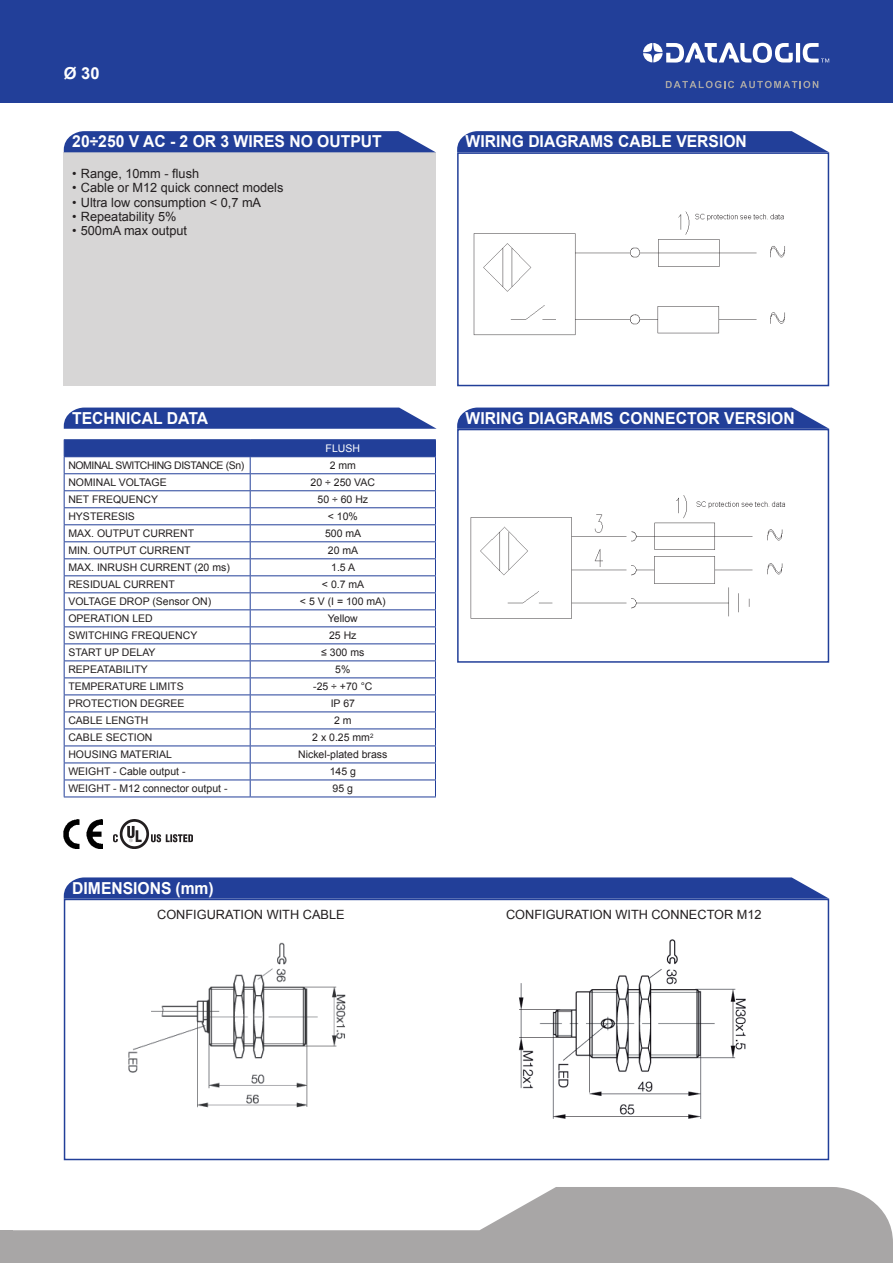
<style>
.page{position:relative;width:893px;height:1263px;background:#fff}
.page>*{position:absolute;margin:0;border:0;box-sizing:border-box;transform-origin:0 0}
.t1{font:700 16.5px "Arial";color:#fff;scale:.95 1}
.t2{font:700 16.5px "Arial";color:#fff}
.t3{font:12.75px "Arial";color:#231f20}
.t4{font:10.5px "Arial";color:#231f20}
.t5{font:10.5px "Arial";letter-spacing:-.04em;color:#231f20}
.t6{font:10.5px "Arial";color:#fff}
</style>
<div class="page">
<div style="left:0;top:0;width:893px;height:102px;background:#223f99"></div>
<svg style="left:13px;top:1187px;width:880px;height:76px;fill:#a8a6a6"></svg>
<div style="left:0;top:1230px;width:13px;height:33px;background:#a8a6a6"></div>
<svg style="left:643px;top:43px;width:186px;height:20px"></svg>
<svg style="left:666px;top:81px;width:68px;height:7px"></svg>
<svg style="left:740px;top:81px;width:78px;height:7px"></svg>
<div style="left:64px;top:152px;width:372px;height:234px;background:#d7d6d6"></div>
<svg style="left:64px;top:131px;width:371px;height:21px;background:#304b9f"></svg>
<hr style="left:64px;top:439px;width:186px;height:1px;background:#223f99">
<hr style="left:250px;top:439px;width:186px;height:1px;background:#223f99">
<svg style="left:64px;top:440px;width:372px;height:356px"></svg>
<hr style="left:64px;top:796px;width:186px;height:1px;background:#223f99">
<hr style="left:250px;top:796px;width:186px;height:1px;background:#223f99">
<svg style="left:64px;top:408px;width:373px;height:21px;background:#314ca0"></svg>
<div style="left:64px;top:899px;width:765px;height:261px;border:2px solid #223f99"></div>
<svg style="left:64px;top:877px;width:765px;height:22px;background:#2f4a9f"></svg>
<div style="left:457px;top:152px;width:372px;height:234px;border:2px solid #223f99"></div>
<svg style="left:457px;top:131px;width:372px;height:21px;background:#314c9f"></svg>
<div style="left:457px;top:429px;width:372px;height:234px;border:2px solid #223f99"></div>
<svg style="left:457px;top:408px;width:372px;height:21px;background:#304b9f"></svg>
<img style="left:473px;top:211px;width:312px;height:125px">
<img style="left:470px;top:495px;width:315px;height:124px">
<img style="left:128px;top:942px;width:218px;height:166px">
<img style="left:518px;top:939px;width:228px;height:180px">
<img style="left:64px;top:819px;width:39px;height:29px">
<img style="left:114px;top:819px;width:78px;height:29px">
<h1 class="t2" style="left:64px;top:63px;width:37px">Ø 30</h1>
<h1 class="t1" style="left:72px;top:131px;width:327px">20÷250 V AC - 2 OR 3 WIRES NO OUTPUT</h1>
<p class="t3" style="left:72px;top:165px;width:128px">• Range, 10mm - flush</p>
<p class="t3" style="left:72px;top:180px;width:213px">• Cable or M12 quick connect models</p>
<p class="t3" style="left:72px;top:194px;width:190px">• Ultra low consumption &lt; 0,7 mA</p>
<p class="t3" style="left:72px;top:208px;width:106px">• Repeatability 5%</p>
<p class="t3" style="left:72px;top:222px;width:116px">• 500mA max output</p>
<h1 class="t1" style="left:72px;top:407px;width:144px">TECHNICAL DATA</h1>
<p class="t6" style="left:326px;top:441px;width:36px">FLUSH</p>
<p class="t5" style="left:68px;top:458px;width:177px">NOMINAL SWITCHING DISTANCE (Sn)</p>
<p class="t4" style="left:330px;top:458px;width:28px">2 mm</p>
<p class="t4" style="left:68px;top:475px;width:100px">NOMINAL VOLTAGE</p>
<p class="t4" style="left:311px;top:475px;width:66px">20 ÷ 250 VAC</p>
<p class="t4" style="left:68px;top:492px;width:91px">NET FREQUENCY</p>
<p class="t4" style="left:317px;top:492px;width:52px">50 ÷ 60 Hz</p>
<p class="t4" style="left:68px;top:510px;width:68px">HYSTERESIS</p>
<p class="t4" style="left:328px;top:510px;width:32px">&lt; 10%</p>
<p class="t4" style="left:68px;top:527px;width:127px">MAX. OUTPUT CURRENT</p>
<p class="t4" style="left:325px;top:527px;width:38px">500 mA</p>
<p class="t4" style="left:68px;top:544px;width:124px">MIN. OUTPUT CURRENT</p>
<p class="t4" style="left:328px;top:544px;width:32px">20 mA</p>
<p class="t4" style="left:68px;top:561px;width:163px">MAX. INRUSH CURRENT (20 ms)</p>
<p class="t4" style="left:331px;top:561px;width:25px">1.5 A</p>
<p class="t4" style="left:68px;top:578px;width:108px">RESIDUAL CURRENT</p>
<p class="t4" style="left:322px;top:578px;width:44px">&lt; 0.7 mA</p>
<p class="t4" style="left:68px;top:595px;width:144px">VOLTAGE DROP (Sensor ON)</p>
<p class="t4" style="left:300px;top:595px;width:87px">&lt; 5 V (I = 100 mA)</p>
<p class="t4" style="left:68px;top:612px;width:86px">OPERATION LED</p>
<p class="t4" style="left:328px;top:612px;width:31px">Yellow</p>
<p class="t4" style="left:68px;top:629px;width:130px">SWITCHING FREQUENCY</p>
<p class="t4" style="left:329px;top:629px;width:29px">25 Hz</p>
<p class="t4" style="left:68px;top:646px;width:89px">START UP DELAY</p>
<p class="t4" style="left:321px;top:646px;width:45px">≤ 300 ms</p>
<p class="t4" style="left:68px;top:663px;width:81px">REPEATABILITY</p>
<p class="t4" style="left:335px;top:663px;width:17px">5%</p>
<p class="t4" style="left:68px;top:680px;width:117px">TEMPERATURE LIMITS</p>
<p class="t4" style="left:313px;top:680px;width:61px">-25 ÷ +70 °C</p>
<p class="t4" style="left:68px;top:697px;width:118px">PROTECTION DEGREE</p>
<p class="t4" style="left:331px;top:697px;width:26px">IP 67</p>
<p class="t4" style="left:68px;top:714px;width:81px">CABLE LENGTH</p>
<p class="t4" style="left:334px;top:714px;width:19px">2 m</p>
<p class="t4" style="left:68px;top:731px;width:86px">CABLE SECTION</p>
<p class="t4" style="left:312px;top:731px;width:63px">2 x 0.25 mm<sup>2</sup></p>
<p class="t4" style="left:68px;top:748px;width:105px">HOUSING MATERIAL</p>
<p class="t4" style="left:298px;top:748px;width:91px">Nickel-plated brass</p>
<p class="t4" style="left:68px;top:765px;width:119px">WEIGHT - Cable output -</p>
<p class="t4" style="left:330px;top:765px;width:28px">145 g</p>
<p class="t4" style="left:68px;top:782px;width:161px">WEIGHT - M12 connector output -</p>
<p class="t4" style="left:333px;top:782px;width:22px">95 g</p>
<h1 class="t1" style="left:72px;top:877px;width:150px">DIMENSIONS (mm)</h1>
<h1 class="t1" style="left:466px;top:131px;width:298px">WIRING DIAGRAMS CABLE VERSION</h1>
<h1 class="t1" style="left:466px;top:407px;width:348px">WIRING DIAGRAMS CONNECTOR VERSION</h1>
<p class="t3" style="left:157px;top:906px;width:189px">CONFIGURATION WITH CABLE</p>
<p class="t3" style="left:506px;top:906px;width:257px">CONFIGURATION WITH CONNECTOR M12</p>
</div>
